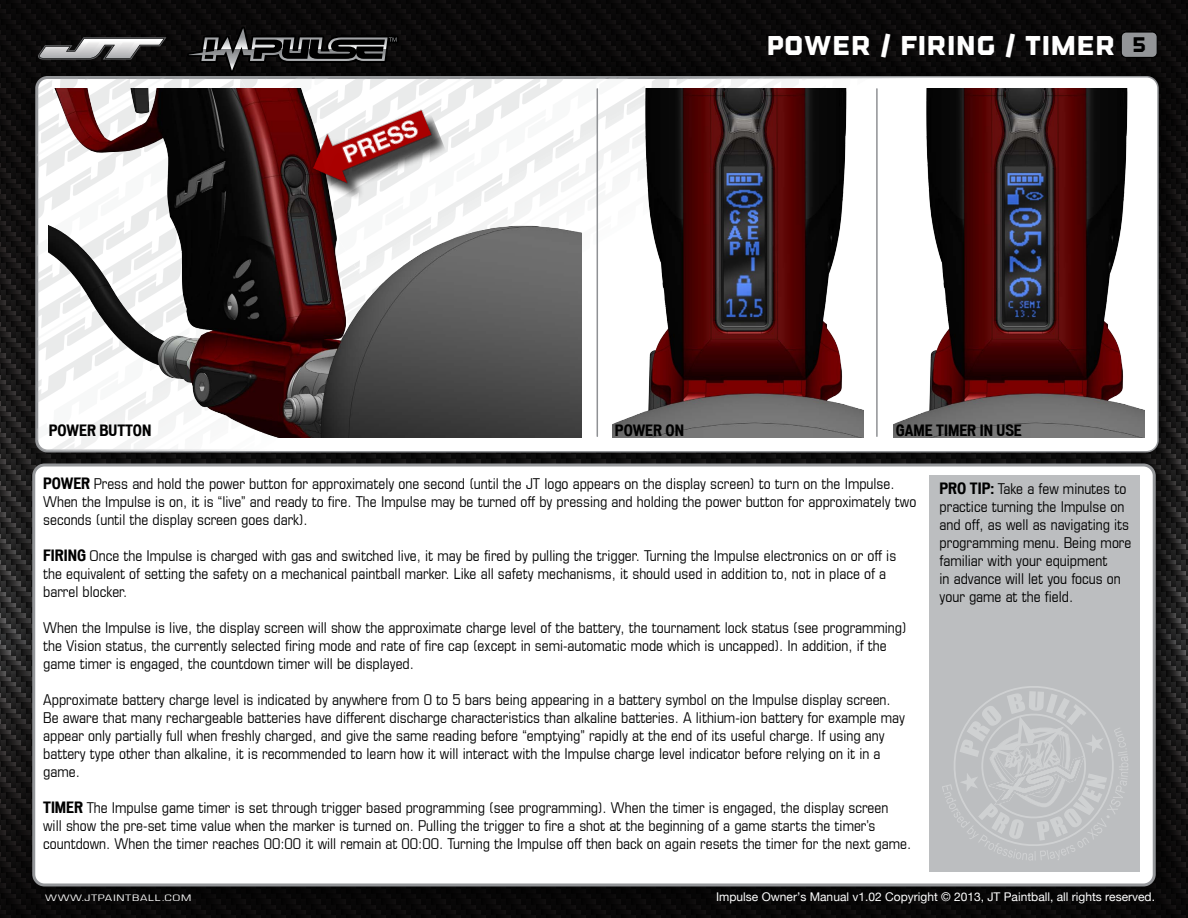
<style>
.page{position:relative;width:1188px;height:918px;background:#090809}
.page>*{position:absolute;margin:0;border:0;box-sizing:border-box;transform-origin:0 0}
.t1{font:27px "Outage Cut";color:#fff}
.t2{font:21px "Outage Cut";color:#000}
.t3{font:condensed 15px/18px "Eurostile";color:#000}
.t4{font:700 condensed 15px "Vonnes";color:#000}
.t5{font:12px "Helvetica Neue";color:#fff}
.t6{font:condensed 9px "Eurostile";letter-spacing:.05em;color:#fff;scale:1.43 1}
.s1{font-family:"Vonnes";font-weight:700}
</style>
<div class="page">
<img style="left:0;top:22px;width:1188px;height:392px">
<img style="left:0;top:414px;width:1188px;height:504px">
<div style="left:34px;top:465px;width:1120px;height:420px;background:#fff;border-radius:11px"></div>
<div style="left:32px;top:463px;width:1124px;height:423px;border:3px solid #939598;border-radius:11px"></div>
<svg style="left:37px;top:78px;width:1120px;height:373px;background:#f7f7f7"></svg>
<div style="left:930px;top:475px;width:210px;height:397px;background:#bcbec0"></div>
<svg style="left:38px;top:27px;width:140px;height:33px"></svg>
<svg style="left:942px;top:686px;width:186px;height:175px"></svg>
<svg style="left:187px;top:26px;width:211px;height:46px"></svg>
<div style="left:1121px;top:32px;width:36px;height:25px;background:#939598;border-radius:5px"></div>
<div style="left:1121px;top:31px;width:37px;height:27px;border:1px solid #000;border-radius:5px"></div>
<hr style="left:597px;top:89px;width:1px;height:347px;background:#8f9194">
<img style="left:49px;top:88px;width:533px;height:349px">
<img style="left:613px;top:88px;width:251px;height:349px">
<img style="left:294px;top:83px;width:154px;height:122px">
<hr style="left:876px;top:89px;width:2px;height:347px;background:#8f9194">
<img style="left:894px;top:88px;width:251px;height:349px">
<h1 class="t1" style="left:766px;top:30px;width:351px">POWER / FIRING / TIMER</h1>
<h2 class="t2" style="left:1132px;top:32px;width:16px">5</h2>
<p class="t4" style="left:49px;top:421px;width:102px">POWER BUTTON</p>
<p class="t4" style="left:615px;top:421px;width:61px">POWER ON</p>
<p class="t4" style="left:896px;top:421px;width:128px">GAME TIMERINUSE</p>
<p class="t3" style="left:43px;top:474px;width:875px"><span class="s1">POWER</span> Press and hold the power button for approximately one second (until the JT logo appears on the display screen) to turn on the Impulse.<br>When the Impulse is on, it is “live” and ready to fire. The Impulse may be turned off by pressing and holding the power button for approximately two seconds (until the display screen goes dark).</p>
<p class="t3" style="left:43px;top:546px;width:855px"><span class="s1">FIRING</span> Once the Impulse is charged with gas and switched live, it may be fired by pulling the trigger. Turning the Impulse electronics on or off is the equivalent of setting the safety on a mechanical paintball marker. Like all safety mechanisms, it should used in addition to, not in place of a barrel blocker.</p>
<p class="t3" style="left:43px;top:618px;width:865px">When the Impulse is live, the display screen will show the approximate charge level of the battery, the tournament lock status (see programming) the Vision status, the currently selected firing mode and rate of fire cap (except in semi-automatic mode which is uncapped). In addition, if the game timer is engaged, the countdown timer will be displayed.</p>
<p class="t3" style="left:43px;top:690px;width:863px">Approximate battery charge level is indicated by anywhere from 0 to 5 bars being appearing in a battery symbol on the Impulse display screen.<br>Be aware that many rechargeable batteries have different discharge characteristics than alkaline batteries. A lithium-ion battery for example may appear only partially full when freshly charged, and give the same reading before “emptying” rapidly at the end of its useful charge. If using any battery type other than alkaline, it is recommended to learn how it will interact with the Impulse charge level indicator before relying on it in a game.</p>
<p class="t3" style="left:43px;top:798px;width:870px"><span class="s1">TIMER</span> The Impulse game timer is set through trigger based programming (see programming). When the timer is engaged, the display screen<br>will show the pre-set time value when the marker is turned on. Pulling the trigger to fire a shot at the beginning of a game starts the timer’s countdown. When the timer reaches 00:00 it will remain at 00:00. Turning the Impulse off then back on again resets the timer for the next game.</p>
<p class="t3" style="left:940px;top:480px;width:193px"><span class="s1">PRO TIP:</span> Take a few minutes to practice turning the Impulse on and off, as well as navigating its programming menu. Being more familiar with your equipment<br>in advance will let you focus on your game at the field.</p>
<p class="t6" style="left:45px;top:892px;width:104px">WWW.JTPAINTBALL.COM</p>
<p class="t5" style="left:716px;top:890px;width:440px">Impulse Owner’s Manual v1.02 Copyright © 2013, JT Paintball, all rights reserved.</p>
</div>
